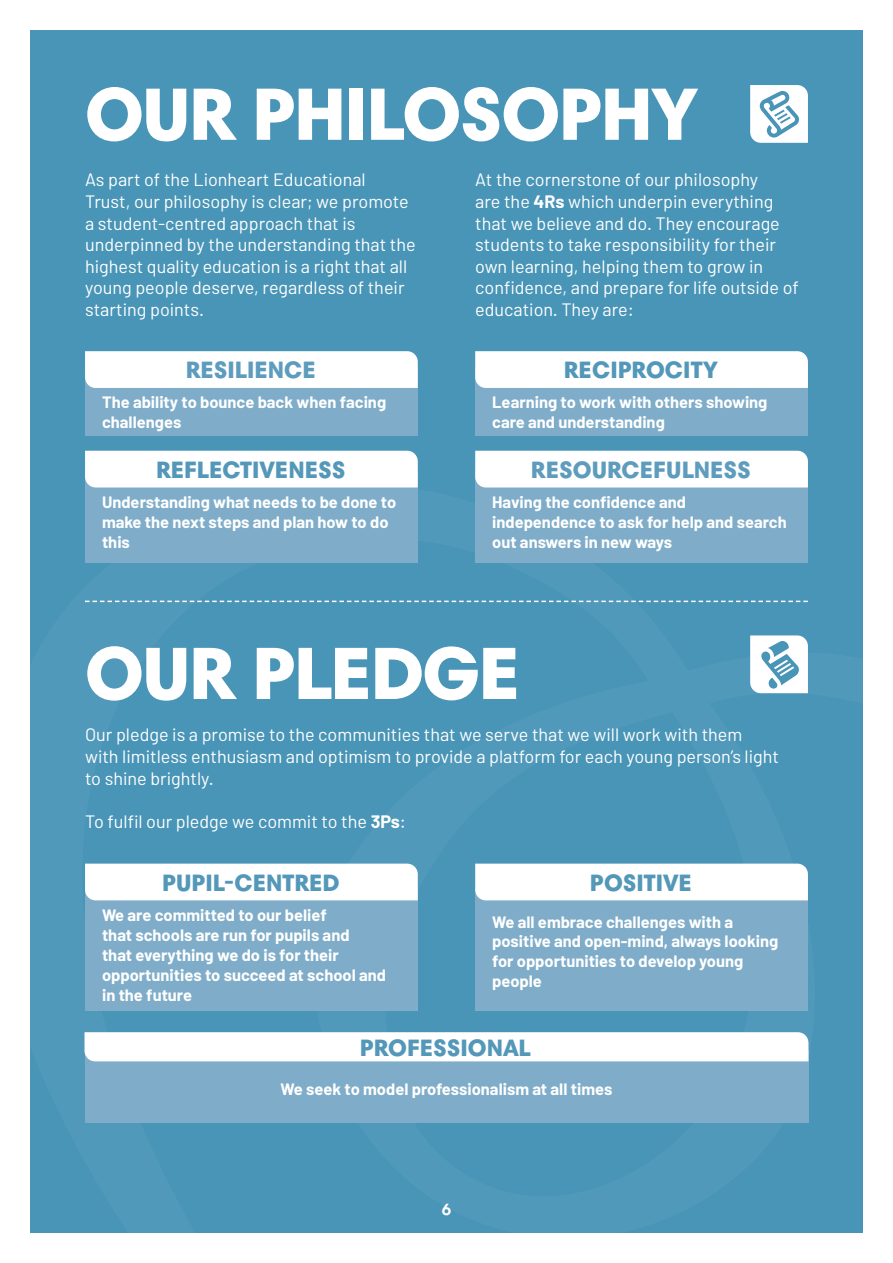
<style>
.page{position:relative;width:893px;height:1263px;background:#fff}
.page>*{position:absolute;margin:0;border:0;box-sizing:border-box;transform-origin:0 0}
.t1{font:900 75px "Harmonia Sans Pro Cyr";letter-spacing:-.02em;color:#fff}
.t2{font:900 24px "Harmonia Sans Pro Cyr";color:#5397b9}
.t3{font:900 24px "Harmonia Sans Pro Cyr";color:#5e9cbd}
.t4{font:18px/21.6px "Barlow";color:#fff}
.t5{font:700 16.5px/19.8px "Barlow";color:#fff}
.t6{font:700 16.5px "Harmonia Sans Pro Cyr";color:#fff}
.s1{font-weight:700}
</style>
<div class="page">
<div style="left:30px;top:30px;width:833px;height:1203px;background:#4995b7"></div>
<div style="left:475px;top:368px;width:333px;height:67px;background:#7fadc9"></div>
<div style="left:85px;top:368px;width:333px;height:67px;background:#7fadc9"></div>
<div style="left:85px;top:471px;width:333px;height:91px;background:#7fadc9"></div>
<svg style="left:750px;top:85px;width:58px;height:58px"></svg>
<svg style="left:750px;top:635px;width:58px;height:58px"></svg>
<div style="left:85px;top:351px;width:333px;height:37px;background:#fff"></div>
<div style="left:85px;top:889px;width:333px;height:122px;background:#7fadc9"></div>
<div style="left:475px;top:351px;width:333px;height:37px;background:#fff"></div>
<div style="left:475px;top:471px;width:333px;height:91px;background:#7fadc9"></div>
<div style="left:475px;top:889px;width:333px;height:122px;background:#7fadc9"></div>
<div style="left:475px;top:451px;width:333px;height:36px;background:#fff"></div>
<div style="left:85px;top:451px;width:333px;height:36px;background:#fff"></div>
<div style="left:85px;top:864px;width:333px;height:36px;background:#fff"></div>
<div style="left:475px;top:864px;width:333px;height:36px;background:#fff"></div>
<div style="left:85px;top:1050px;width:723px;height:73px;background:#7fadc9"></div>
<div style="left:85px;top:1032px;width:723px;height:29px;background:#fff"></div>
<svg style="left:85px;top:601px;width:723px;height:1px"></svg>
<p class="t1" style="left:85px;top:66px;width:615px">OUR PHILOSOPHY</p>
<p class="t4" style="left:85px;top:169px;width:332px">As part of the Lionheart Educational<br>Trust, our philosophy is clear; we promote a student-centred approach that is underpinned by the understanding that the highest quality education is a right that all young people deserve, regardless of their starting points.</p>
<p class="t4" style="left:475px;top:169px;width:325px">At the cornerstone of our philosophy<br>are the <span class="s1">4Rs</span> which underpin everything that we believe and do. They encourage students to take responsibility for their own learning, helping them to grow in confidence, and prepare for life outside of education. They are:</p>
<p class="t3" style="left:186px;top:355px;width:132px">RESILIENCE</p>
<p class="t5" style="left:102px;top:392px;width:286px">The ability to bounce back when facing challenges</p>
<p class="t2" style="left:156px;top:454px;width:191px">REFLECTIVENESS</p>
<p class="t5" style="left:102px;top:492px;width:296px">Understanding what needs to be done to make the next steps and plan how to do this</p>
<p class="t2" style="left:564px;top:355px;width:156px">RECIPROCITY</p>
<p class="t5" style="left:492px;top:392px;width:277px">Learning to work with others showing care and understanding</p>
<p class="t3" style="left:531px;top:454px;width:222px">RESOURCEFULNESS</p>
<p class="t5" style="left:492px;top:492px;width:296px">Having the confidence and independence to ask for help and search out answers in new ways</p>
<p class="t1" style="left:85px;top:625px;width:437px">OUR PLEDGE</p>
<p class="t4" style="left:85px;top:724px;width:696px">Our pledge is a promise to the communities that we serve that we will work with them with limitless enthusiasm and optimism to provide a platform for each young person’s light to shine brightly.</p>
<p class="t4" style="left:85px;top:810px;width:322px">To fulfil our pledge we commit to the <span class="s1">3Ps</span>:</p>
<p class="t2" style="left:162px;top:867px;width:179px">PUPIL-CENTRED</p>
<p class="t5" style="left:102px;top:905px;width:286px">We are committed to our belief<br>that schools are run for pupils and<br>that everything we do is for their opportunities to succeed at school and in the future</p>
<p class="t2" style="left:590px;top:867px;width:104px">POSITIVE</p>
<p class="t5" style="left:492px;top:912px;width:288px">We all embrace challenges with a positive and open-mind, always looking for opportunities to develop young people</p>
<p class="t2" style="left:360px;top:1032px;width:172px">PROFESSIONAL</p>
<p class="t5" style="left:281px;top:1079px;width:333px">We seek to model professionalism at all times</p>
<p class="t6" style="left:442px;top:1198px;width:11px">6</p>
</div>
